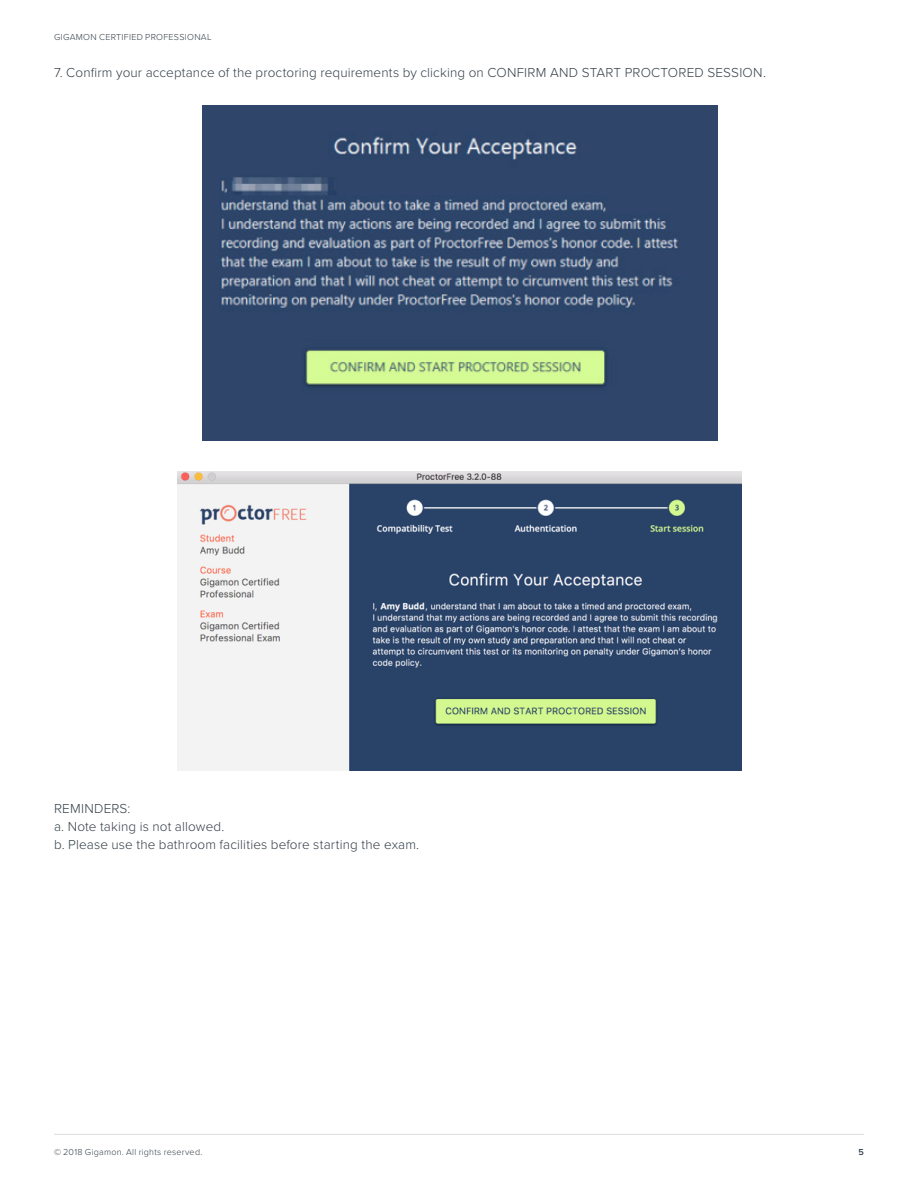
<style>
.page{position:relative;width:918px;height:1188px;background:#fff}
.page>*{position:absolute;margin:0;border:0;box-sizing:border-box;transform-origin:0 0}
.t1{font:300 13.5px/18px "Proxima Nova";letter-spacing:.01em;color:#333e47}
.t2{font:300 9px "Proxima Nova";letter-spacing:.03em;color:#333e47}
.t3{font:600 9px "Proxima Nova";color:#333e47}
</style>
<div class="page">
<hr style="left:54px;top:1134px;width:810px;height:1px;background:#dadfe1">
<img style="left:202px;top:106px;width:515px;height:335px">
<img style="left:178px;top:471px;width:564px;height:300px">
<p class="t2" style="left:54px;top:30px;width:159px">GIGAMON CERTIFIED PROFESSIONAL</p>
<p class="t1" style="left:54px;top:62px;width:713px">7. Confirm your acceptance of the proctoring requirements by clicking on CONFIRM AND START PROCTORED SESSION.</p>
<p class="t1" style="left:54px;top:799px;width:367px">REMINDERS:<br>a. Note taking is not allowed.<br>b. Please use the bathroom facilities before starting the exam.</p>
<p class="t2" style="left:54px;top:1146px;width:150px">© 2018 Gigamon. All rights reserved.</p>
<p class="t3" style="left:859px;top:1146px;width:7px">5</p>
</div>
